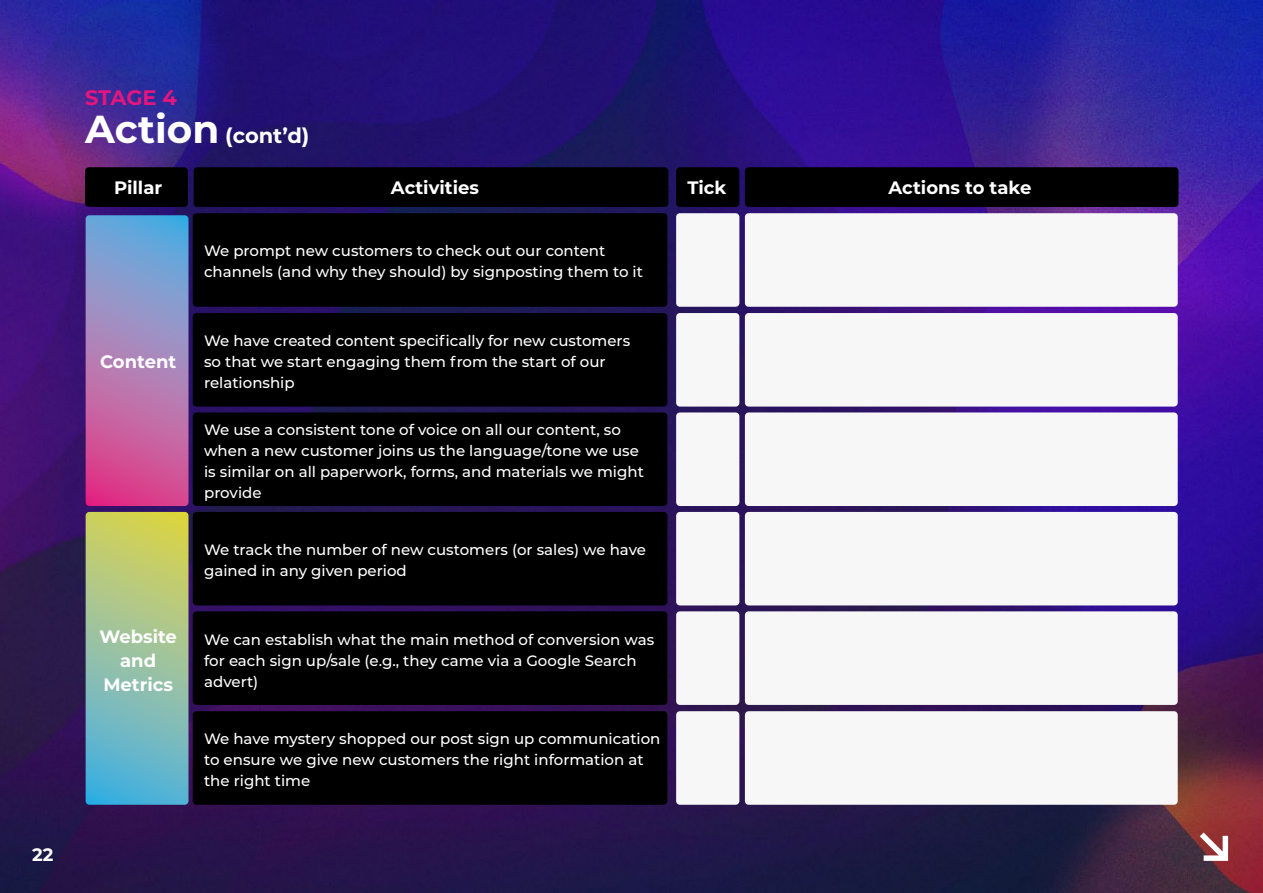
<style>
.page{position:relative;width:1263px;height:893px;background:#fff}
.page>*{position:absolute;margin:0;border:0;box-sizing:border-box;transform-origin:0 0}
.t1{font:700 21px "Montserrat";color:#fff}
.t2{font:700 21px "Montserrat";letter-spacing:-.01em;color:#e4157f}
.t3{font:700 18px/24px "Montserrat";color:#fff;text-align:center}
.t4{font:500 15px/21px "Montserrat";color:#fff}
.s1{font-size:39px}
</style>
<div class="page">
<img style="left:0;top:0;width:1263px;height:893px">
<svg style="left:86px;top:215px;width:102px;height:291px"></svg>
<svg style="left:86px;top:512px;width:102px;height:293px"></svg>
<div style="left:194px;top:167px;width:474px;height:40px;background:#000;border-radius:4px"></div>
<div style="left:193px;top:213px;width:474px;height:94px;background:#000;border-radius:4px"></div>
<div style="left:193px;top:313px;width:474px;height:94px;background:#000;border-radius:4px"></div>
<div style="left:193px;top:412px;width:474px;height:94px;background:#000;border-radius:4px"></div>
<div style="left:193px;top:512px;width:474px;height:93px;background:#000;border-radius:4px"></div>
<div style="left:193px;top:611px;width:474px;height:94px;background:#000;border-radius:4px"></div>
<div style="left:193px;top:711px;width:474px;height:94px;background:#000;border-radius:4px"></div>
<div style="left:676px;top:167px;width:63px;height:40px;background:#000;border-radius:4px"></div>
<div style="left:676px;top:213px;width:63px;height:94px;background:#f7f7f7;border-radius:4px"></div>
<div style="left:676px;top:313px;width:63px;height:94px;background:#f7f7f7;border-radius:4px"></div>
<div style="left:676px;top:412px;width:63px;height:94px;background:#f7f7f7;border-radius:4px"></div>
<div style="left:676px;top:512px;width:63px;height:93px;background:#f7f7f7;border-radius:4px"></div>
<div style="left:676px;top:611px;width:63px;height:94px;background:#f7f7f7;border-radius:4px"></div>
<div style="left:676px;top:711px;width:63px;height:94px;background:#f7f7f7;border-radius:4px"></div>
<div style="left:745px;top:167px;width:433px;height:40px;background:#000;border-radius:4px"></div>
<div style="left:745px;top:213px;width:433px;height:94px;background:#f7f7f7;border-radius:4px"></div>
<div style="left:745px;top:313px;width:433px;height:94px;background:#f7f7f7;border-radius:4px"></div>
<div style="left:745px;top:412px;width:433px;height:94px;background:#f7f7f7;border-radius:4px"></div>
<div style="left:745px;top:512px;width:433px;height:93px;background:#f7f7f7;border-radius:4px"></div>
<div style="left:745px;top:611px;width:433px;height:94px;background:#f7f7f7;border-radius:4px"></div>
<div style="left:745px;top:711px;width:433px;height:94px;background:#f7f7f7;border-radius:4px"></div>
<div style="left:85px;top:167px;width:103px;height:40px;background:#000;border-radius:4px"></div>
<svg style="left:1198px;top:832px;width:32px;height:29px"></svg>
<p class="t3" style="left:32px;top:842px;width:23px">22</p>
<h1 class="t2" style="left:85px;top:83px;width:93px">STAGE 4</h1>
<h1 class="t1" style="left:85px;top:121px;width:226px"><span class="s1">Action</span> (cont’d)</h1>
<p class="t3" style="left:114px;top:175px;width:50px">Pillar</p>
<p class="t3" style="left:391px;top:175px;width:90px">Activities</p>
<p class="t3" style="left:688px;top:175px;width:40px">Tick</p>
<p class="t3" style="left:888px;top:175px;width:144px">Actions to take</p>
<p class="t3" style="left:100px;top:349px;width:78px">Content</p>
<p class="t3" style="left:99px;top:624px;width:79px">Website and<br>Metrics</p>
<p class="t4" style="left:204px;top:240px;width:440px">We prompt new customers to check out our content channels (and why they should) by signposting them to it</p>
<p class="t4" style="left:204px;top:329px;width:428px">We have created content specifically for new customers so that we start engaging them from the start of our relationship</p>
<p class="t4" style="left:204px;top:418px;width:441px">We use a consistent tone of voice on all our content, so when a new customer joins us the language/tone we use is similar on all paperwork, forms, and materials we might provide</p>
<p class="t4" style="left:204px;top:539px;width:443px">We track the number of new customers (or sales) we have gained in any given period</p>
<p class="t4" style="left:204px;top:628px;width:452px">We can establish what the main method of conversion was for each sign up/sale (e.g., they came via a Google Search advert)</p>
<p class="t4" style="left:204px;top:728px;width:458px">We have mystery shopped our post sign up communication to ensure we give new customers the right information at the right time</p>
</div>
